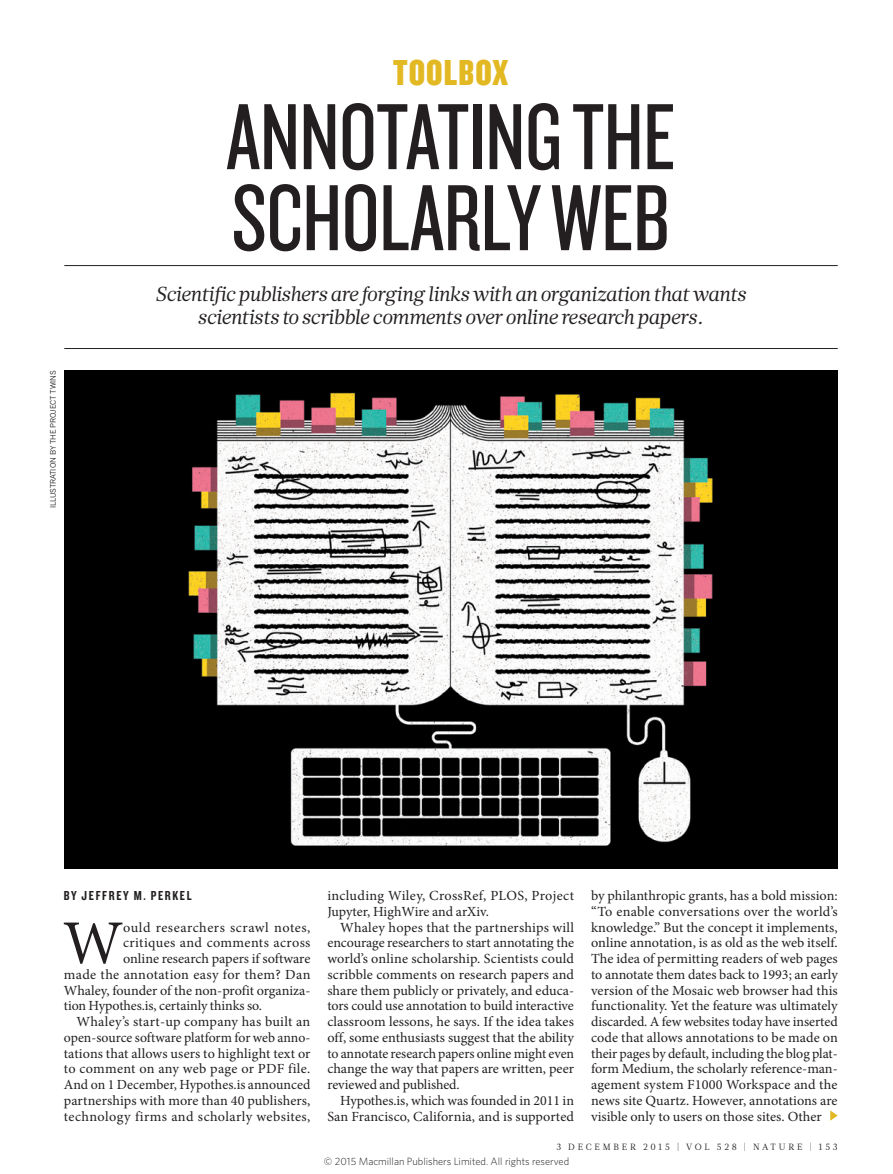
<style>
.page{position:relative;width:893px;height:1174px;background:#fff}
.page>*{position:absolute;margin:0;border:0;box-sizing:border-box;transform-origin:0 0}
.TECH_FEAT_HEAD{font:97.5px/81px "Knockout 28 Junior Feathrwt";letter-spacing:-.005em;color:#231f20}
.BODY_DROP_CAP{font:62.4px "Minion Pro";color:#231f20}
.TECH_FEAT_COVER{font:37.5px "Knockout 69 Full Liteweight";letter-spacing:.03em;color:#e3b923}
.INTRO{font:italic 20.25px/23.7px "Glosa Math";color:#231f20;text-align:center}
.BODY_INDENT{font:13.95px/15.8px "Minion Pro";letter-spacing:.005em;color:#231f20;text-align:justify}
.BODY_DROP_CAP-2{font:13.95px "Minion Pro";letter-spacing:.005em;color:#231f20}
.BODY_DROP_CAP-3{font:13.95px "Minion Pro";letter-spacing:.025em;color:#231f20}
.BODY_DROP_CAP-4{font:13.95px "Minion Pro";letter-spacing:.035em;color:#231f20}
.BODY_DROP_CAP-5{font:13.95px "Minion Pro";letter-spacing:.03em;color:#231f20}
.AUTHOR_BYLINE{font:13.5px "Knockout 49 Liteweight";letter-spacing:.12em;color:#231f20}
.t1{font:300 10.5px "Whitney";color:#231f20}
.t2{font:9px "Glosa Math";letter-spacing:.305em;color:#231f20}
.PIC_CREDIT{font:7.5px "News Gothic MTOT";color:#231f20}
</style>
<div class="page">
<div style="left:64px;top:370px;width:774px;height:498px;background:#000"></div>
<img style="left:188px;top:392px;width:525px;height:454px">
<svg style="left:830px;top:1110px;width:8px;height:10px"></svg>
<hr style="left:64px;top:265px;width:774px;height:1px;background:#231f20">
<hr style="left:64px;top:348px;width:774px;height:1px;background:#231f20">
<p class="TECH_FEAT_COVER" style="left:393px;top:49px;width:116px">TOOLBOX</p>
<p class="TECH_FEAT_HEAD" style="left:226px;top:93px;width:451px">ANNOTATING THE<br>SCHOLARLY WEB</p>
<p class="PIC_CREDIT" style="left:49px;top:508px;width:140px;rotate:-90deg">ILLUSTRATION BY THE PROJECT TWINS</p>
<p class="INTRO" style="left:156px;top:282px;width:592px">Scientific publishers are forging links with an organization that wants scientists to scribble comments over online research papers.</p>
<p class="AUTHOR_BYLINE" style="left:64px;top:887px;width:129px">BY JEFFREY M. PERKEL</p>
<p class="BODY_DROP_CAP" style="left:63px;top:901px;width:62px">W</p>
<p class="BODY_DROP_CAP-4" style="left:123px;top:917px;width:189px">ould researchers scrawl notes,</p>
<p class="BODY_DROP_CAP-5" style="left:123px;top:933px;width:189px">critiques and comments across</p>
<p class="BODY_DROP_CAP-2" style="left:123px;top:949px;width:189px">online research papers if software</p>
<p class="BODY_DROP_CAP-3" style="left:64px;top:965px;width:248px">made the annotation easy for them? Dan</p>
<p class="BODY_DROP_CAP-2" style="left:64px;top:980px;width:248px">Whaley, founder of the non-profit organiza-</p>
<p class="BODY_DROP_CAP-2" style="left:64px;top:996px;width:200px">tion Hypothes.is, certainly thinks so.</p>
<p class="BODY_INDENT" style="left:64px;top:1014px;width:248px;text-indent:13px">Whaley’s start-up company has built an open-source software platform for web anno&shy;tations that allows users to highlight text or to comment on any web page or PDF file.<br>And on 1 December, Hypothes.is announced partnerships with more than 40 publishers, technology firms and scholarly websites,</p>
<p class="BODY_INDENT" style="left:327px;top:888px;width:248px">including Wiley, CrossRef, PLOS, Project<br>Jupyter, HighWire and arXiv.</p>
<p class="BODY_INDENT" style="left:327px;top:919px;width:248px;text-indent:13px">Whaley hopes that the partnerships will encourage researchers to start annotating the world’s online scholarship. Scientists could scribble comments on research papers and share them publicly or privately, and educa&shy;tors could use annotation to build interactive classroom lessons, he says. If the idea takes off, some enthusiasts suggest that the ability to annotate research papers online might even change the way that papers are written, peer reviewed and published.</p>
<p class="BODY_INDENT" style="left:327px;top:1092px;width:248px;text-align:right">Hypothes.is, which was founded in 2011 in<br>San Francisco, California, and is supported</p>
<p class="BODY_INDENT" style="left:591px;top:888px;width:248px">by philanthropic grants, has a bold mission: “To enable conversations over the world’s knowledge.” But the concept it implements, online annotation, is as old as the web itself.<br>The idea of permitting readers of web pages to annotate them dates back to 1993; an early version of the Mosaic web browser had this functionality. Yet the feature was ultimately discarded. A few websites today have inserted code that allows annotations to be made on their pages by default, including the blog plat&shy;form Medium, the scholarly reference-man&shy;agement system F1000 Workspace and the news site Quartz. However, annotations are visible only to users on those sites. Other</p>
<p class="t2" style="left:556px;top:1141px;width:283px">3 DECEMBER 2015 | VOL 528 | NATURE | 153</p>
<p class="t1" style="left:324px;top:1154px;width:247px">© 2015 Macmillan Publishers Limited. All rights reserved</p>
</div>
